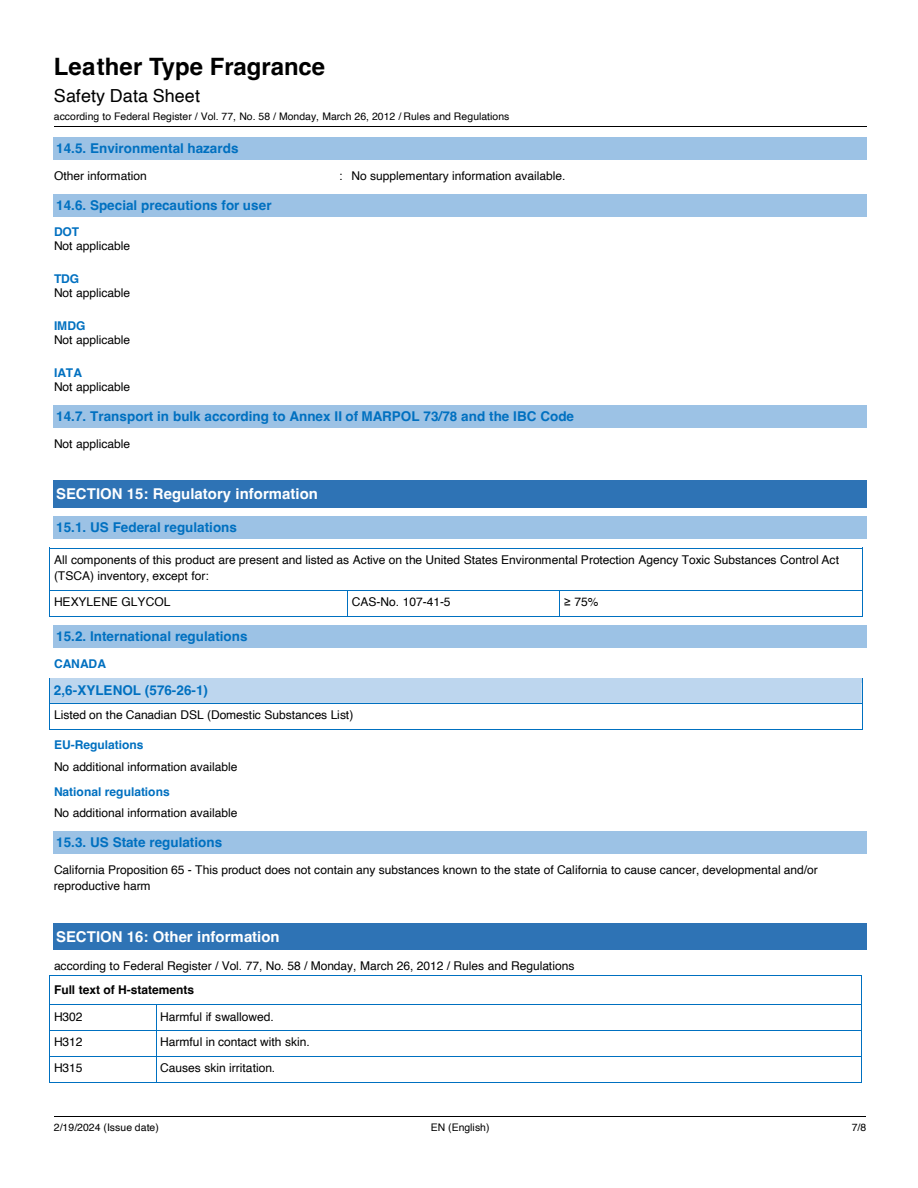
<style>
.page{position:relative;width:918px;height:1188px;background:#fff}
.page>*{position:absolute;margin:0;border:0;box-sizing:border-box;transform-origin:0 0}
.t1{font:700 24px "Helvetica";color:#000}
.t2{font:18px "Helvetica";letter-spacing:.005em;color:#000}
.t3{font:700 15px "Helvetica";letter-spacing:.005em;color:#fff}
.t4{font:700 13.5px "Helvetica";letter-spacing:.005em;color:#0070c0}
.t5{font:12px/16.5px "Helvetica";letter-spacing:-.005em;color:#000}
.t6{font:700 12px "Helvetica";color:#0070c0}
.t7{font:700 12px "Helvetica";letter-spacing:-.005em;color:#000}
.t8{font:10.5px "Helvetica";color:#000}
.s1{font-family:"Arial"}
</style>
<div class="page">
<hr style="left:54px;top:126px;width:812px;height:1px;background:#000">
<hr style="left:54px;top:1116px;width:272px;height:1px;background:#000">
<hr style="left:327px;top:1116px;width:267px;height:1px;background:#000">
<hr style="left:595px;top:1116px;width:271px;height:1px;background:#000">
<div style="left:54px;top:138px;width:812px;height:21px;background:#9cc2e5"></div>
<hr style="left:54px;top:137px;width:812px;height:1px;background:#9cc2e5">
<hr style="left:54px;top:159px;width:812px;height:1px;background:#9cc2e5">
<svg style="left:866px;top:137px;width:1px;height:23px"></svg>
<div style="left:54px;top:195px;width:812px;height:21px;background:#9cc2e5"></div>
<hr style="left:54px;top:194px;width:812px;height:1px;background:#9cc2e5">
<hr style="left:54px;top:216px;width:812px;height:1px;background:#9cc2e5">
<svg style="left:866px;top:194px;width:1px;height:23px"></svg>
<div style="left:54px;top:406px;width:812px;height:22px;background:#9cc2e5"></div>
<hr style="left:54px;top:428px;width:812px;height:1px;background:#9cc2e5">
<svg style="left:866px;top:406px;width:1px;height:22px"></svg>
<div style="left:54px;top:481px;width:812px;height:26px;background:#2e73b5"></div>
<hr style="left:54px;top:480px;width:812px;height:1px;background:#2e73b5">
<hr style="left:54px;top:507px;width:812px;height:1px;background:#2e73b5">
<svg style="left:866px;top:480px;width:1px;height:28px"></svg>
<div style="left:54px;top:517px;width:812px;height:21px;background:#9cc2e5"></div>
<hr style="left:54px;top:516px;width:812px;height:1px;background:#9cc2e5">
<hr style="left:54px;top:538px;width:812px;height:1px;background:#9cc2e5">
<svg style="left:866px;top:516px;width:1px;height:23px"></svg>
<hr style="left:50px;top:548px;width:812px;height:1px;background:#0070c0">
<hr style="left:49px;top:553px;width:1px;height:37px;background:#0070c0">
<hr style="left:862px;top:553px;width:1px;height:37px;background:#0070c0">
<hr style="left:50px;top:590px;width:297px;height:1px;background:#0070c0">
<hr style="left:348px;top:590px;width:212px;height:1px;background:#0070c0">
<hr style="left:560px;top:590px;width:302px;height:1px;background:#0070c0">
<svg style="left:49px;top:590px;width:1px;height:27px"></svg>
<hr style="left:50px;top:616px;width:297px;height:1px;background:#0070c0">
<svg style="left:347px;top:590px;width:1px;height:27px"></svg>
<hr style="left:348px;top:616px;width:212px;height:1px;background:#0070c0">
<hr style="left:560px;top:616px;width:302px;height:1px;background:#0070c0">
<svg style="left:862px;top:590px;width:1px;height:27px"></svg>
<div style="left:54px;top:626px;width:812px;height:22px;background:#9cc2e5"></div>
<hr style="left:54px;top:648px;width:812px;height:1px;background:#9cc2e5">
<svg style="left:866px;top:626px;width:1px;height:22px"></svg>
<svg style="left:49px;top:678px;width:814px;height:52px"></svg>
<div style="left:54px;top:832px;width:812px;height:22px;background:#9cc2e5"></div>
<hr style="left:54px;top:854px;width:812px;height:1px;background:#9cc2e5">
<svg style="left:866px;top:832px;width:1px;height:22px"></svg>
<div style="left:54px;top:923px;width:812px;height:27px;background:#2e73b5"></div>
<hr style="left:54px;top:950px;width:812px;height:1px;background:#2e73b5">
<svg style="left:866px;top:923px;width:1px;height:27px"></svg>
<hr style="left:50px;top:976px;width:811px;height:1px;background:#0070c0">
<hr style="left:50px;top:1005px;width:106px;height:1px;background:#0070c0">
<hr style="left:156px;top:1005px;width:705px;height:1px;background:#0070c0">
<hr style="left:50px;top:1030px;width:106px;height:1px;background:#0070c0">
<hr style="left:156px;top:1030px;width:705px;height:1px;background:#0070c0">
<hr style="left:50px;top:1056px;width:106px;height:1px;background:#0070c0">
<hr style="left:156px;top:1056px;width:705px;height:1px;background:#0070c0">
<svg style="left:49px;top:976px;width:1px;height:107px"></svg>
<hr style="left:50px;top:1082px;width:106px;height:1px;background:#0070c0">
<svg style="left:156px;top:1006px;width:1px;height:76px"></svg>
<hr style="left:156px;top:1082px;width:705px;height:1px;background:#0070c0">
<svg style="left:861px;top:976px;width:1px;height:107px"></svg>
<h1 class="t1" style="left:54px;top:57px;width:273px">Leather Type Fragrance</h1>
<h2 class="t2" style="left:54px;top:88px;width:148px">Safety Data Sheet</h2>
<p class="t8" style="left:54px;top:112px;width:457px">according to Federal Register / Vol. 77, No. 58 / Monday, March 26, 2012 / Rules and Regulations</p>
<p class="t4" style="left:56px;top:143px;width:184px">14.5. Environmental hazards</p>
<p class="t5" style="left:54px;top:168px;width:94px">Other information</p>
<p class="t5" style="left:339px;top:168px;width:228px">: No supplementary information available.</p>
<p class="t4" style="left:56px;top:200px;width:217px">14.6. Special precautions for user</p>
<p class="t6" style="left:54px;top:227px;width:27px">DOT</p>
<p class="t5" style="left:54px;top:238px;width:78px">Not applicable</p>
<p class="t6" style="left:54px;top:274px;width:27px">TDG</p>
<p class="t5" style="left:54px;top:285px;width:78px">Not applicable</p>
<p class="t6" style="left:54px;top:321px;width:33px">IMDG</p>
<p class="t5" style="left:54px;top:332px;width:78px">Not applicable</p>
<p class="t6" style="left:54px;top:368px;width:30px">IATA</p>
<p class="t5" style="left:54px;top:379px;width:78px">Not applicable</p>
<p class="t4" style="left:56px;top:411px;width:519px">14.7. Transport in bulk according to Annex II of MARPOL 73/78 and the IBC Code</p>
<p class="t5" style="left:54px;top:436px;width:78px">Not applicable</p>
<p class="t3" style="left:56px;top:488px;width:263px">SECTION 15: Regulatory information</p>
<p class="t4" style="left:56px;top:522px;width:182px">15.1. US Federal regulations</p>
<p class="t5" style="left:54px;top:552px;width:787px">All components of this product are present and listed as Active on the United States Environmental Protection Agency Toxic Substances Control Act (TSCA) inventory, except for:</p>
<p class="t5" style="left:54px;top:594px;width:118px">HEXYLENE GLYCOL</p>
<p class="t5" style="left:352px;top:594px;width:100px">CAS-No. 107-41-5</p>
<p class="t5" style="left:564px;top:594px;width:36px"><span class="s1">≥</span> 75%</p>
<p class="t4" style="left:56px;top:631px;width:193px">15.2. International regulations</p>
<p class="t6" style="left:54px;top:659px;width:54px">CANADA</p>
<p class="t4" style="left:54px;top:685px;width:156px">2,6-XYLENOL (576-26-1)</p>
<p class="t5" style="left:54px;top:707px;width:301px">Listed on the Canadian DSL (Domestic Substances List)</p>
<p class="t6" style="left:54px;top:740px;width:91px">EU-Regulations</p>
<p class="t5" style="left:54px;top:759px;width:185px">No additional information available</p>
<p class="t6" style="left:54px;top:787px;width:117px">National regulations</p>
<p class="t5" style="left:54px;top:805px;width:185px">No additional information available</p>
<p class="t4" style="left:56px;top:837px;width:168px">15.3. US State regulations</p>
<p class="t5" style="left:54px;top:862px;width:765px">California Proposition 65 - This product does not contain any substances known to the state of California to cause cancer, developmental and/or reproductive harm</p>
<p class="t3" style="left:56px;top:930px;width:225px">SECTION 16: Other information</p>
<p class="t5" style="left:54px;top:958px;width:522px">according to Federal Register / Vol. 77, No. 58 / Monday, March 26, 2012 / Rules and Regulations</p>
<p class="t7" style="left:54px;top:985px;width:142px">Full text of H-statements</p>
<p class="t5" style="left:54px;top:1009px;width:30px">H302</p>
<p class="t5" style="left:160px;top:1009px;width:115px">Harmful if swallowed.</p>
<p class="t5" style="left:54px;top:1035px;width:30px">H312</p>
<p class="t5" style="left:160px;top:1035px;width:151px">Harmful in contact with skin.</p>
<p class="t5" style="left:54px;top:1061px;width:30px">H315</p>
<p class="t5" style="left:160px;top:1061px;width:117px">Causes skin irritation.</p>
<p class="t8" style="left:54px;top:1123px;width:106px">2/19/2024 (Issue date)</p>
<p class="t8" style="left:431px;top:1123px;width:60px">EN (English)</p>
<p class="t8" style="left:852px;top:1123px;width:16px">7/8</p>
</div>
